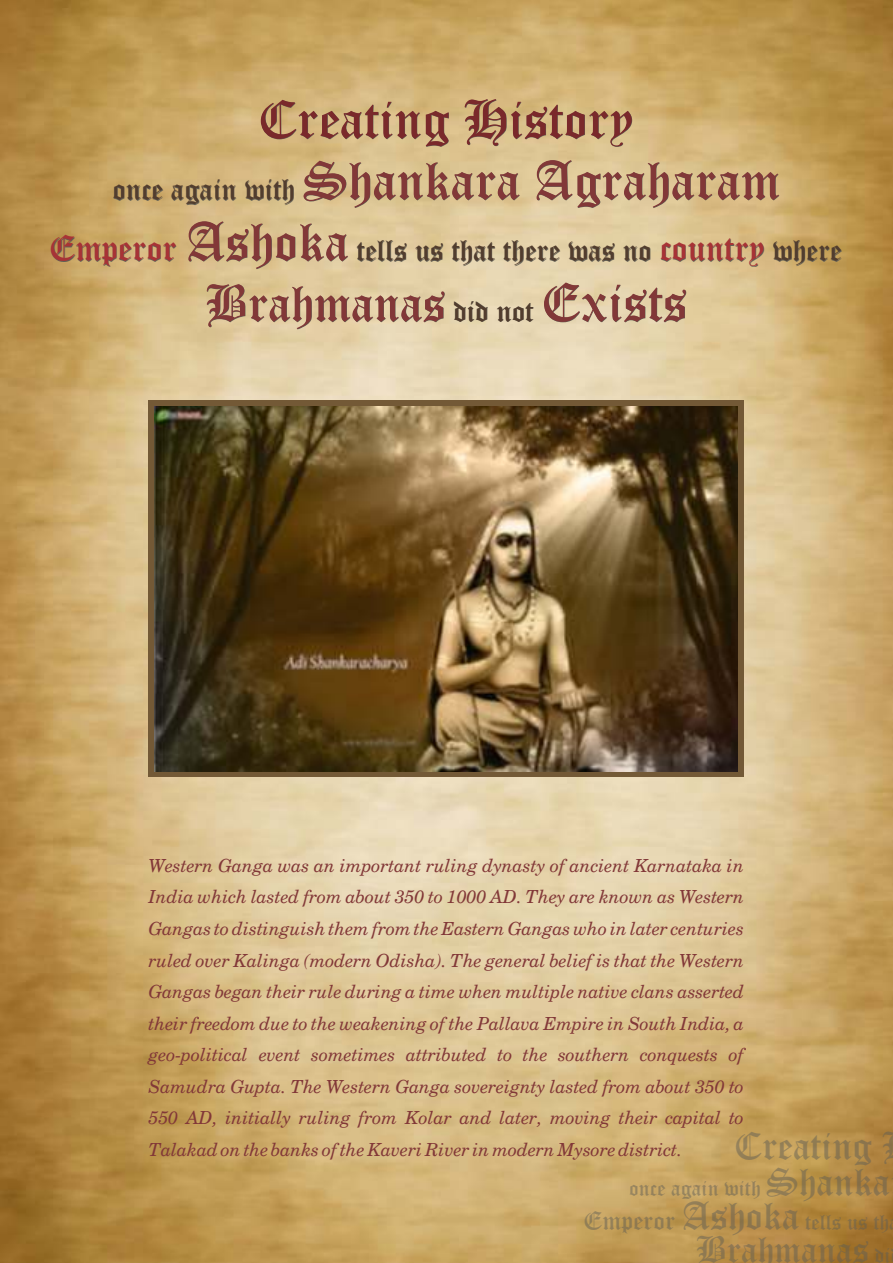
<style>
.page{position:relative;width:893px;height:1263px;background:#fff}
.page>*{position:absolute;margin:0;border:0;box-sizing:border-box;transform-origin:0 0}
.t1{font:54px/61.1px "Old English Text";color:#823838;text-align:center}
.t2{font:51px "Old English Text";color:#823838}
.t3{font:39px "Old English Text";color:rgb(97 94 84/.5)}
.t4{font:36.75px "Old English Text";color:rgb(97 94 84/.5)}
.t5{font:30px "Old English Text";color:#523d2e}
.t6{font:21.6px/34.3px "Old English Text";color:rgb(97 94 84/.5);text-align:right}
.t7{font:italic 18px/31.5px "Century Schlbk Cyrillic BT";color:#823838;text-align:justify}
.s1{color:#7a292b}
.s2{font-size:30px;color:#523d2e}
.s3{font-size:36px;color:#a83336}
.s4{font-size:54px;color:#823838}
.s5{font-size:54px}
.s6{font-size:39px}
.s7{font-size:25.95px}
.s8{font-size:21.6px}
</style>
<div class="page">
<img style="left:0;top:0;width:893px;height:1263px">
<div style="left:149px;top:400px;width:595px;height:377px;background:#735936"></div>
<img style="left:155px;top:406px;width:583px;height:365px">
<h1 class="t1" style="left:113px;top:93px;width:669px"><span class="s1">Creating History<br></span><span class="s2">once again with</span> Shankara Agraharam</h1>
<h3 class="t5" style="left:49px;top:240px;width:794px"><span class="s3">Emperor</span> <span class="s4">Ashoka</span> tells us that there was no <span class="s3">country</span> where</h3>
<h2 class="t2" style="left:205px;top:286px;width:484px">Brahmanas <span class="s2">did not</span> <span class="s5">Exists</span></h2>
<p class="t7" style="left:149px;top:851px;width:597px">Western Ganga was an important ruling dynasty of ancient Karnataka in India which lasted from about 350 to 1000 AD. They are known as Western Gangas to distinguish them from the Eastern Gangas who in later centuries ruled over Kalinga (modern Odisha). The general belief is that the Western Gangas began their rule during a time when multiple native clans asserted their freedom due to the weakening of the Pallava Empire in South India, a geo-political event sometimes attributed to the southern conquests of Samudra Gupta. The Western Ganga sovereignty lasted from about 350 to 550 AD, initially ruling from Kolar and later, moving their capital to Talakad on the banks of the Kaveri River in modern Mysore district.</p>
<h3 class="t3" style="left:734px;top:1133px;width:140px">Creating</h3>
<p class="t6" style="left:584px;top:1172px;width:308px">once again with <span class="s6">Shanka<br></span><span class="s7">Emperor</span> <span class="s6">Ashoka</span> tells us th</p>
<h3 class="t4" style="left:696px;top:1238px;width:196px">Brahmanas <span class="s8">di</span></h3>
</div>
